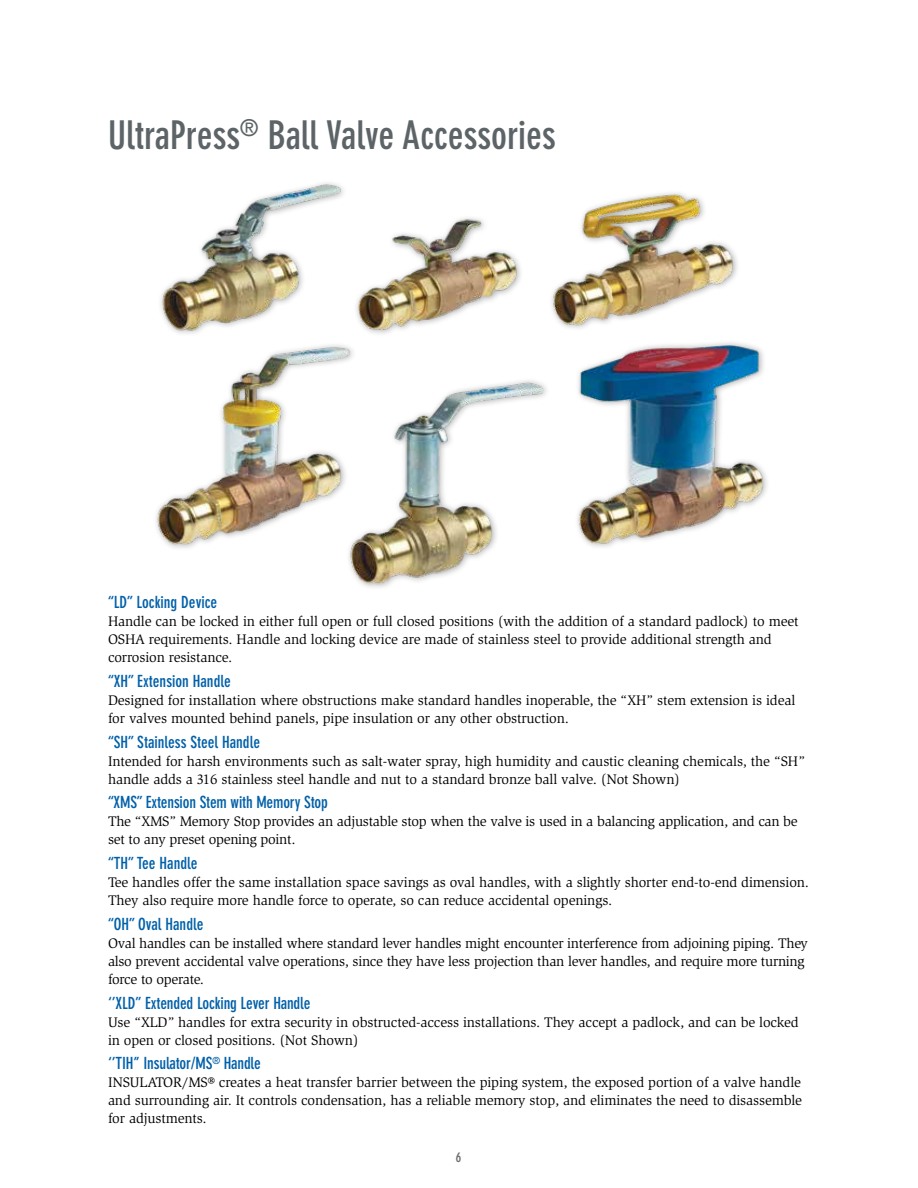
<style>
.page{position:relative;width:918px;height:1188px;background:#fff}
.page>*{position:absolute;margin:0;border:0;box-sizing:border-box;transform-origin:0 0}
.t1{font:700 condensed 39px "DIN Neuzeit Grotesk";color:#5d6467}
.t2{font:700 condensed 16.5px "DIN Neuzeit Grotesk";letter-spacing:-.01em;color:#0060a9}
.t3{font:14.25px/18px "Slimbach";letter-spacing:-.01em;color:#000}
.t4{font:700 condensed 13.5px "DIN Neuzeit Grotesk";color:#6d6e71}
</style>
<div class="page">
<img style="left:160px;top:183px;width:183px;height:148px">
<img style="left:356px;top:218px;width:165px;height:116px">
<img style="left:551px;top:192px;width:187px;height:137px">
<img style="left:156px;top:331px;width:225px;height:217px">
<img style="left:346px;top:364px;width:201px;height:224px">
<img style="left:577px;top:342px;width:190px;height:205px">
<h1 class="t1" style="left:108px;top:112px;width:449px">UltraPress<sup>®</sup> Ball Valve Accessories</h1>
<p class="t2" style="left:108px;top:593px;width:111px">“LD” Locking Device</p>
<p class="t3" style="left:108px;top:612px;width:692px">Handle can be locked in either full open or full closed positions (with the addition of a standard padlock) to meet<br>OSHA requirements. Handle and locking device are made of stainless steel to provide additional strength and corrosion resistance.</p>
<p class="t2" style="left:108px;top:671px;width:124px">“XH” Extension Handle</p>
<p class="t3" style="left:108px;top:691px;width:689px">Designed for installation where obstructions make standard handles inoperable, the “XH” stem extension is ideal for valves mounted behind panels, pipe insulation or any other obstruction.</p>
<p class="t2" style="left:108px;top:732px;width:154px">“SH” Stainless Steel Handle</p>
<p class="t3" style="left:108px;top:752px;width:698px">Intended for harsh environments such as salt-water spray, high humidity and caustic cleaning chemicals, the “SH” handle adds a 316 stainless steel handle and nut to a standard bronze ball valve. (Not Shown)</p>
<p class="t2" style="left:108px;top:793px;width:221px">“XMS” Extension Stem with Memory Stop</p>
<p class="t3" style="left:108px;top:813px;width:691px">The “XMS” Memory Stop provides an adjustable stop when the valve is used in a balancing application, and can be set to any preset opening point.</p>
<p class="t2" style="left:108px;top:854px;width:91px">“TH” Tee Handle</p>
<p class="t3" style="left:108px;top:873px;width:703px">Tee handles offer the same installation space savings as oval handles, with a slightly shorter end-to-end dimension.<br>They also require more handle force to operate, so can reduce accidental openings.</p>
<p class="t2" style="left:108px;top:914px;width:97px">“OH” Oval Handle</p>
<p class="t3" style="left:108px;top:934px;width:702px">Oval handles can be installed where standard lever handles might encounter interference from adjoining piping. They also prevent accidental valve operations, since they have less projection than lever handles, and require more turning force to operate.</p>
<p class="t2" style="left:108px;top:993px;width:204px">‘’XLD’’ Extended Locking Lever Handle</p>
<p class="t3" style="left:108px;top:1013px;width:692px">Use “XLD” handles for extra security in obstructed-access installations. They accept a padlock, and can be locked in open or closed positions. (Not Shown)</p>
<p class="t2" style="left:108px;top:1054px;width:154px">‘’TIH’’ Insulator/MS<sup>®</sup> Handle</p>
<p class="t3" style="left:108px;top:1074px;width:696px;text-align:justify">INSULATOR/MS® creates a heat transfer barrier between the piping system, the exposed portion of a valve handle and surrounding air. It controls condensation, has a reliable memory stop, and eliminates the need to disassemble for adjustments.</p>
<p class="t4" style="left:456px;top:1149px;width:7px">6</p>
</div>
